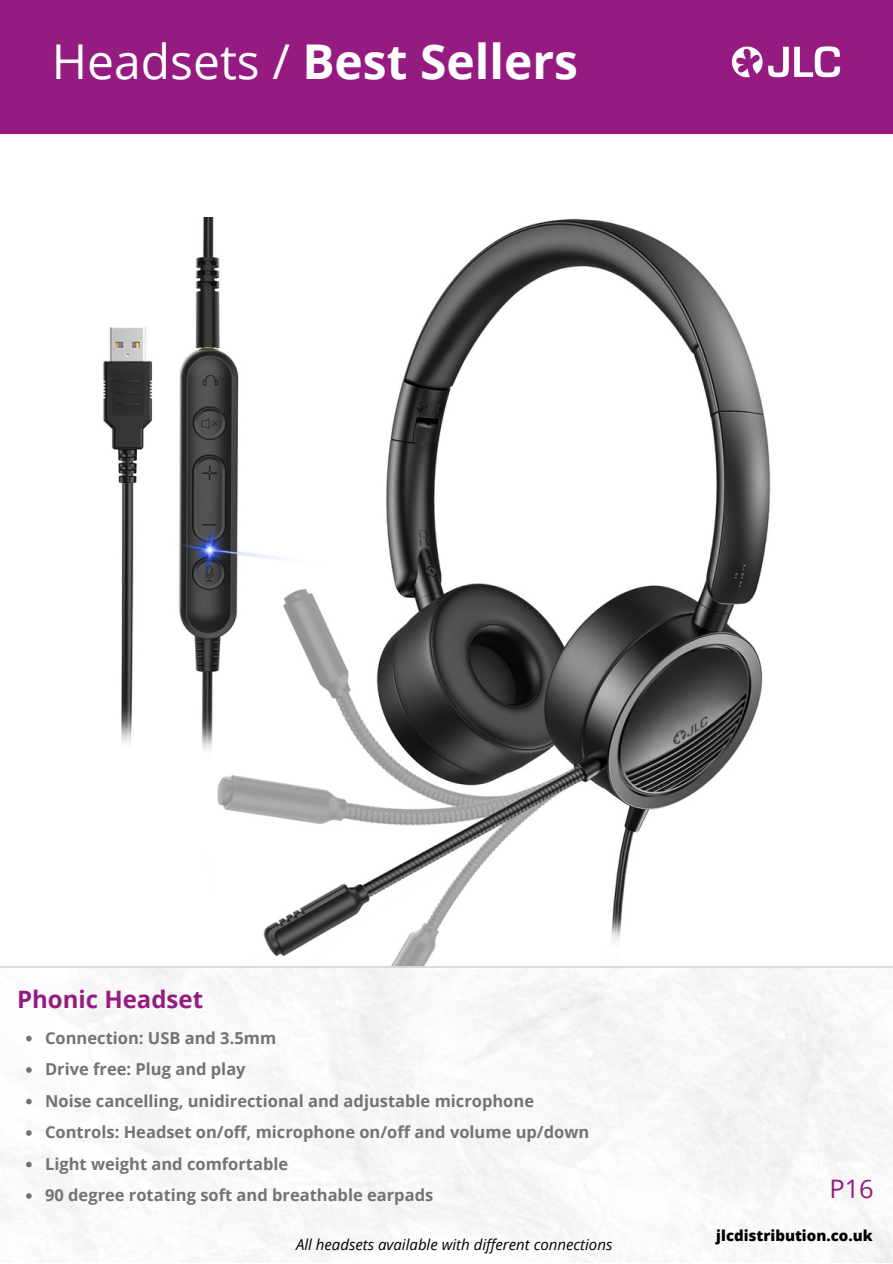
<style>
.page{position:relative;width:893px;height:1264px;background:#fff}
.page>*{position:absolute;margin:0;border:0;box-sizing:border-box;transform-origin:0 0}
.t1{font:700 48px "Open Sans";color:#fff}
.t2{font:25.5px "Open Sans";color:#951b81}
.t3{font:700 24px "Open Sans";color:#951b81}
.t4{font:700 16.5px/31.5px "Open Sans";color:#737373}
.t5{font:italic 15px "Open Sans";color:#000}
.t6{font:800 15px "Open Sans";color:#000}
.s1{font-weight:400}
</style>
<div class="page">
<img style="left:103px;top:217px;width:668px;height:749px">
<div style="left:0;top:0;width:892px;height:134px;background:#951b81"></div>
<div style="left:0;top:966px;width:892px;height:5px;background:#d9d9d9"></div>
<img style="left:731px;top:46px;width:109px;height:32px">
<img style="left:0;top:968px;width:892px;height:294px">
<svg style="left:26px;top:1035px;width:6px;height:6px"></svg>
<svg style="left:26px;top:1067px;width:6px;height:5px"></svg>
<svg style="left:26px;top:1098px;width:6px;height:6px"></svg>
<svg style="left:26px;top:1130px;width:6px;height:5px"></svg>
<svg style="left:26px;top:1161px;width:6px;height:6px"></svg>
<svg style="left:26px;top:1193px;width:6px;height:5px"></svg>
<h1 class="t1" style="left:52px;top:28px;width:527px"><span class="s1">Headsets /</span> Best Sellers</h1>
<h3 class="t3" style="left:17px;top:982px;width:187px">Phonic Headset</h3>
<p class="t4" style="left:45px;top:1021px;width:545px">Connection: USB and 3.5mm<br>Drive free: Plug and play<br>Noise cancelling, unidirectional and adjustable microphone Controls: Headset on/off, microphone on/off and volume up/down Light weight and comfortable<br>90 degree rotating soft and breathable earpads</p>
<p class="t5" style="left:296px;top:1233px;width:318px">All headsets available with different connections</p>
<h2 class="t2" style="left:829px;top:1170px;width:46px">P16</h2>
<p class="t6" style="left:716px;top:1224px;width:158px">jlcdistribution.co.uk</p>
</div>
